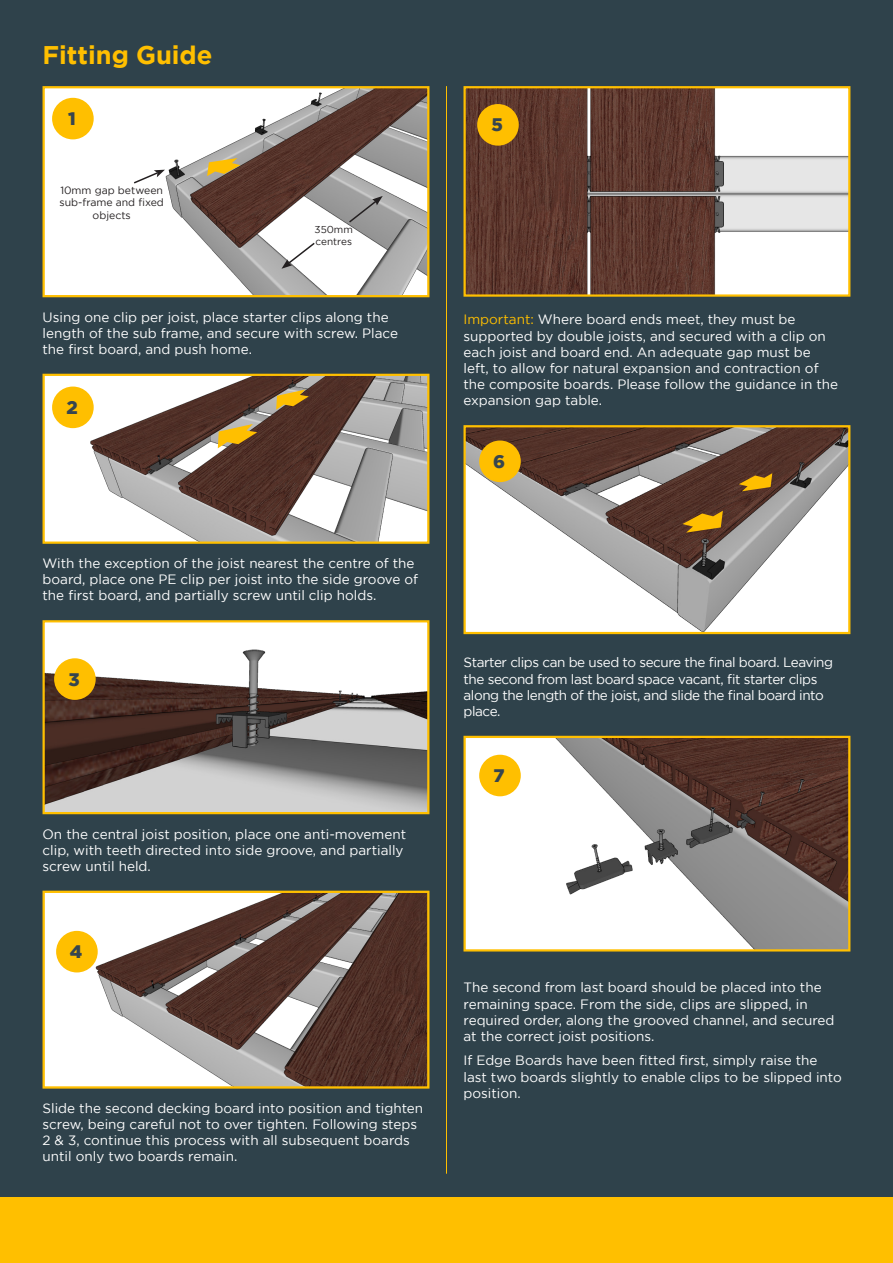
<style>
.page{position:relative;width:893px;height:1263px;background:#2f424b}
.page>*{position:absolute;margin:0;border:0;box-sizing:border-box;transform-origin:0 0}
.t1{font:700 25.5px "Gotham";color:#ffbf00}
.t2{font:900 18.15px "Gotham";color:#36454f}
.t3{font:13.5px/16.2px "Gotham";color:#fff}
.t4{font:13.5px/16.2px "Gotham";letter-spacing:-.03em;color:#fff}
.t5{font:10.5px/12.6px "Gotham";color:#231f20;text-align:center}
.t6{font:10.05px/12px "Gotham";color:#231f20}
.s1{color:#ffbf00}
</style>
<div class="page">
<img style="left:46px;top:89px;width:380px;height:205px">
<div style="left:43px;top:86px;width:386px;height:211px;border:2px solid #ffbf00"></div>
<img style="left:46px;top:377px;width:380px;height:164px">
<div style="left:43px;top:374px;width:386px;height:170px;border:2px solid #ffbf00"></div>
<img style="left:46px;top:623px;width:380px;height:188px">
<div style="left:43px;top:620px;width:386px;height:194px;border:2px solid #ffbf00"></div>
<img style="left:46px;top:894px;width:380px;height:191px">
<div style="left:43px;top:891px;width:386px;height:197px;border:2px solid #ffbf00"></div>
<img style="left:466px;top:89px;width:381px;height:205px">
<div style="left:463px;top:86px;width:387px;height:211px;border:2px solid #ffbf00"></div>
<img style="left:466px;top:428px;width:381px;height:203px">
<div style="left:463px;top:425px;width:387px;height:209px;border:2px solid #ffbf00"></div>
<img style="left:466px;top:739px;width:381px;height:209px">
<div style="left:463px;top:736px;width:387px;height:215px;border:2px solid #ffbf00"></div>
<div style="left:0;top:1198px;width:893px;height:65px;background:#ffbf00"></div>
<div style="left:53px;top:388px;width:40px;height:39px;background:#ffbf00;border-radius:50%"></div>
<div style="left:52px;top:387px;width:42px;height:41px;border:2px solid #ffbf00;border-radius:50%"></div>
<div style="left:55px;top:659px;width:40px;height:40px;background:#ffbf00;border-radius:50%"></div>
<div style="left:54px;top:658px;width:42px;height:42px;border:2px solid #ffbf00;border-radius:50%"></div>
<div style="left:57px;top:932px;width:40px;height:39px;background:#ffbf00;border-radius:50%"></div>
<div style="left:56px;top:931px;width:42px;height:41px;border:2px solid #ffbf00;border-radius:50%"></div>
<hr style="left:446px;top:86px;width:1px;height:1088px;background:#ffbf00">
<div style="left:478px;top:105px;width:40px;height:40px;background:#ffbf00;border-radius:50%"></div>
<div style="left:477px;top:104px;width:42px;height:42px;border:2px solid #ffbf00;border-radius:50%"></div>
<div style="left:480px;top:441px;width:40px;height:40px;background:#ffbf00;border-radius:50%"></div>
<div style="left:479px;top:440px;width:42px;height:42px;border:2px solid #ffbf00;border-radius:50%"></div>
<div style="left:480px;top:756px;width:40px;height:39px;background:#ffbf00;border-radius:50%"></div>
<div style="left:479px;top:755px;width:42px;height:41px;border:2px solid #ffbf00;border-radius:50%"></div>
<svg style="left:207px;top:158px;width:34px;height:18px"></svg>
<svg style="left:276px;top:389px;width:33px;height:21px"></svg>
<svg style="left:218px;top:424px;width:39px;height:24px"></svg>
<svg style="left:739px;top:473px;width:33px;height:18px"></svg>
<svg style="left:682px;top:511px;width:41px;height:22px"></svg>
<div style="left:53px;top:99px;width:40px;height:39px;background:#ffbf00;border-radius:50%"></div>
<div style="left:52px;top:98px;width:42px;height:41px;border:2px solid #ffbf00;border-radius:50%"></div>
<svg style="left:281px;top:241px;width:35px;height:28px"></svg>
<svg style="left:347px;top:196px;width:36px;height:28px"></svg>
<svg style="left:132px;top:170px;width:33px;height:15px"></svg>
<h1 class="t1" style="left:43px;top:38px;width:171px">Fitting Guide</h1>
<h2 class="t2" style="left:68px;top:108px;width:9px">1</h2>
<p class="t5" style="left:60px;top:183px;width:106px">10mm gap between sub-frame and fixed objects</p>
<p class="t6" style="left:315px;top:223px;width:40px">350mm centres</p>
<p class="t3" style="left:43px;top:308px;width:357px">Using one clip per joist, place starter clips along the length of the sub frame, and secure with screw. Place the first board, and push home.</p>
<h2 class="t2" style="left:66px;top:397px;width:13px">2</h2>
<p class="t3" style="left:43px;top:555px;width:377px">With the exception of the joist nearest the centre of the board, place one PE clip per joist into the side groove of the first board, and partially screw until clip holds.</p>
<h2 class="t2" style="left:68px;top:669px;width:13px">3</h2>
<p class="t3" style="left:43px;top:825px;width:365px">On the central joist position, place one anti-movement clip, with teeth directed into side groove, and partially screw until held.</p>
<h2 class="t2" style="left:70px;top:941px;width:14px">4</h2>
<p class="t3" style="left:43px;top:1100px;width:382px">Slide the second decking board into position and tighten screw, being careful not to over tighten. Following steps 2 &amp; 3, continue this process with all subsequent boards until only two boards remain.</p>
<h2 class="t2" style="left:491px;top:115px;width:13px">5</h2>
<p class="t3" style="left:463px;top:311px;width:376px"><span class="s1">Important:</span> Where board ends meet, they must be supported by double joists, and secured with a clip on each joist and board end. An adequate gap must be left, to allow for natural expansion and contraction of the composite boards. Please follow the guidance in the expansion gap table.</p>
<h2 class="t2" style="left:493px;top:451px;width:13px">6</h2>
<p class="t4" style="left:463px;top:654px;width:371px">Starter clips can be used to secure the final board. Leaving the second from last board space vacant, fit starter clips along the length of the joist, and slide the final board into place.</p>
<h2 class="t2" style="left:494px;top:765px;width:13px">7</h2>
<p class="t3" style="left:463px;top:979px;width:372px">The second from last board should be placed into the remaining space. From the side, clips are slipped, in required order, along the grooved channel, and secured at the correct joist positions.</p>
<p class="t3" style="left:463px;top:1052px;width:380px">If Edge Boards have been fitted first, simply raise the last two boards slightly to enable clips to be slipped into position.</p>
</div>
